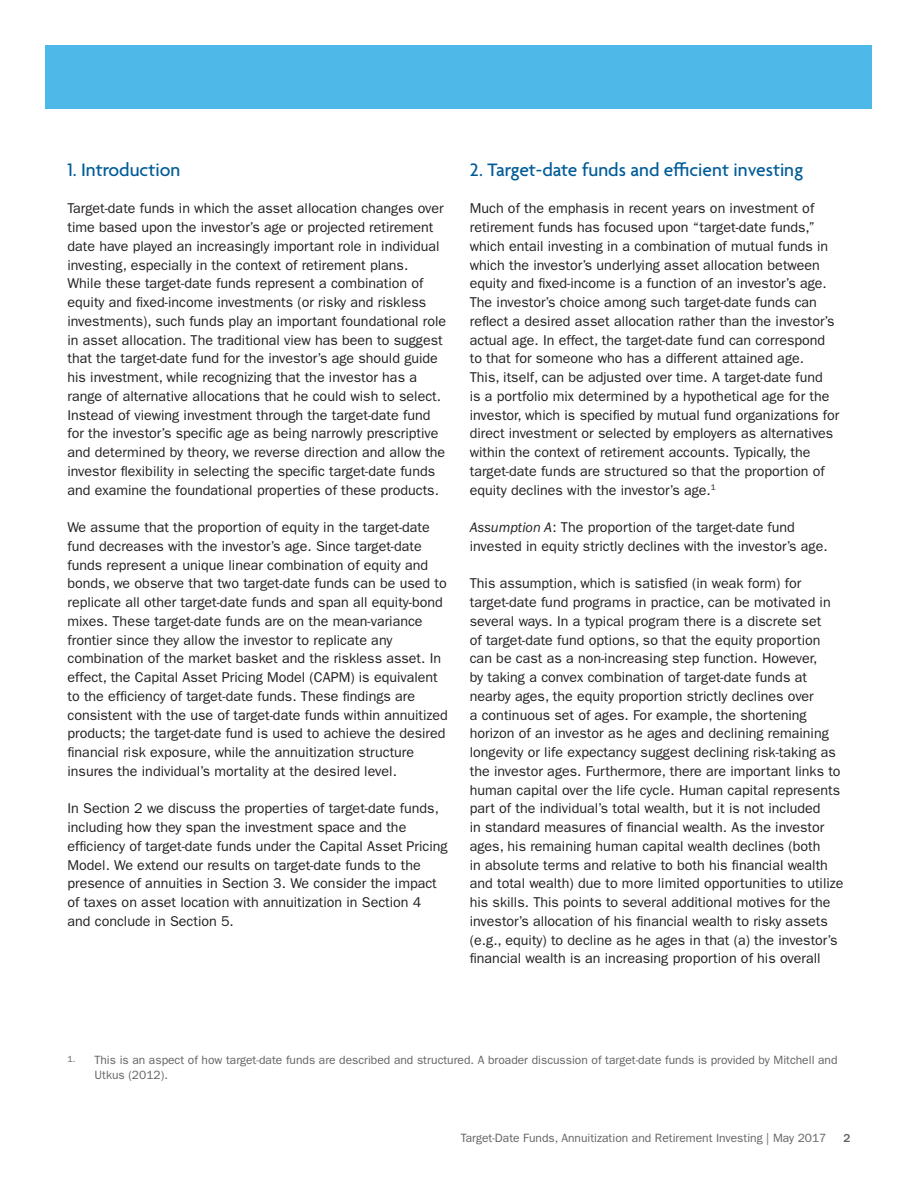
<style>
.page{position:relative;width:918px;height:1188px;background:#fff}
.page>*{position:absolute;margin:0;border:0;box-sizing:border-box;transform-origin:0 0}
._2A_Subtitle__A_13_1{font:500 19.5px "Agenda";color:#005c98}
._5A_Body_Text__FG_9{font:14.25px/18.8px "ITC Franklin Gothic Std";color:#231f20}
._10A_Page_Number_Fol{font:12px/15px "ITC Franklin Gothic Std";color:#636366}
._10A_Page_Number_Fol-2{font:500 12px "ITC Franklin Gothic Std";color:#636366}
.s1{font-style:italic}
</style>
<div class="page">
<div style="left:46px;top:46px;width:826px;height:63px;background:#4eb9e9"></div>
<p class="_2A_Subtitle__A_13_1" style="left:68px;top:159px;width:114px">1. Introduction</p>
<p class="_5A_Body_Text__FG_9" style="left:68px;top:199px;width:380px">Target-date funds in which the asset allocation changes over time based upon the investor’s age or projected retirement date have played an increasingly important role in individual investing, especially in the context of retirement plans.<br>While these target-date funds represent a combination of equity and fixed-income investments (or risky and riskless investments), such funds play an important foundational role in asset allocation. The traditional view has been to suggest that the target-date fund for the investor’s age should guide his investment, while recognizing that the investor has a range of alternative allocations that he could wish to select.<br>Instead of viewing investment through the target-date fund for the investor’s specific age as being narrowly prescriptive and determined by theory, we reverse direction and allow the investor flexibility in selecting the specific target-date funds and examine the foundational properties of these products.</p>
<p class="_5A_Body_Text__FG_9" style="left:68px;top:518px;width:382px">We assume that the proportion of equity in the target-date fund decreases with the investor’s age. Since target-date funds represent a unique linear combination of equity and bonds, we observe that two target-date funds can be used to replicate all other target-date funds and span all equity-bond mixes. These target-date funds are on the mean-variance frontier since they allow the investor to replicate any combination of the market basket and the riskless asset. In effect, the Capital Asset Pricing Model (CAPM) is equivalent to the efficiency of target-date funds. These findings are consistent with the use of target-date funds within annuitized products; the target-date fund is used to achieve the desired financial risk exposure, while the annuitization structure insures the individual’s mortality at the desired level.</p>
<p class="_5A_Body_Text__FG_9" style="left:68px;top:799px;width:382px">In Section 2 we discuss the properties of target-date funds, including how they span the investment space and the efficiency of target-date funds under the Capital Asset Pricing Model. We extend our results on target-date funds to the presence of annuities in Section 3. We consider the impact of taxes on asset location with annuitization in Section 4 and conclude in Section 5.</p>
<p class="_2A_Subtitle__A_13_1" style="left:470px;top:159px;width:335px">2. Target-date funds and efficient investing</p>
<p class="_5A_Body_Text__FG_9" style="left:470px;top:199px;width:371px">Much of the emphasis in recent years on investment of retirement funds has focused upon “target-date funds,” which entail investing in a combination of mutual funds in which the investor’s underlying asset allocation between equity and fixed-income is a function of an investor’s age.<br>The investor’s choice among such target-date funds can reflect a desired asset allocation rather than the investor’s actual age. In effect, the target-date fund can correspond to that for someone who has a different attained age.<br>This, itself, can be adjusted over time. A target-date fund<br>is a portfolio mix determined by a hypothetical age for the investor, which is specified by mutual fund organizations for direct investment or selected by employers as alternatives within the context of retirement accounts. Typically, the target-date funds are structured so that the proportion of equity declines with the investor’s age.<sup>1</sup></p>
<p class="_5A_Body_Text__FG_9" style="left:470px;top:518px;width:359px"><span class="s1">Assumption A</span>: The proportion of the target-date fund invested in equity strictly declines with the investor’s age.</p>
<p class="_5A_Body_Text__FG_9" style="left:470px;top:574px;width:375px">This assumption, which is satisfied (in weak form) for target-date fund programs in practice, can be motivated in several ways. In a typical program there is a discrete set<br>of target-date fund options, so that the equity proportion can be cast as a non-increasing step function. However,<br>by taking a convex combination of target-date funds at nearby ages, the equity proportion strictly declines over<br>a continuous set of ages. For example, the shortening horizon of an investor as he ages and declining remaining longevity or life expectancy suggest declining risk-taking as the investor ages. Furthermore, there are important links to human capital over the life cycle. Human capital represents part of the individual’s total wealth, but it is not included<br>in standard measures of financial wealth. As the investor ages, his remaining human capital wealth declines (both<br>in absolute terms and relative to both his financial wealth and total wealth) due to more limited opportunities to utilize his skills. This points to several additional motives for the investor’s allocation of his financial wealth to risky assets (e.g., equity) to decline as he ages in that (a) the investor’s financial wealth is an increasing proportion of his overall</p>
<p class="_10A_Page_Number_Fol" style="left:94px;top:1053px;width:745px;text-indent:-27px"><sup>1.</sup> This is an aspect of how target-date funds are described and structured. A broader discussion of target-date funds is provided by Mitchell and<br>Utkus (2012).</p>
<p class="_10A_Page_Number_Fol" style="left:461px;top:1131px;width:367px">Target-Date Funds, Annuitization and Retirement Investing | May 2017</p>
<p class="_10A_Page_Number_Fol-2" style="left:843px;top:1131px;width:9px">2</p>
</div>
